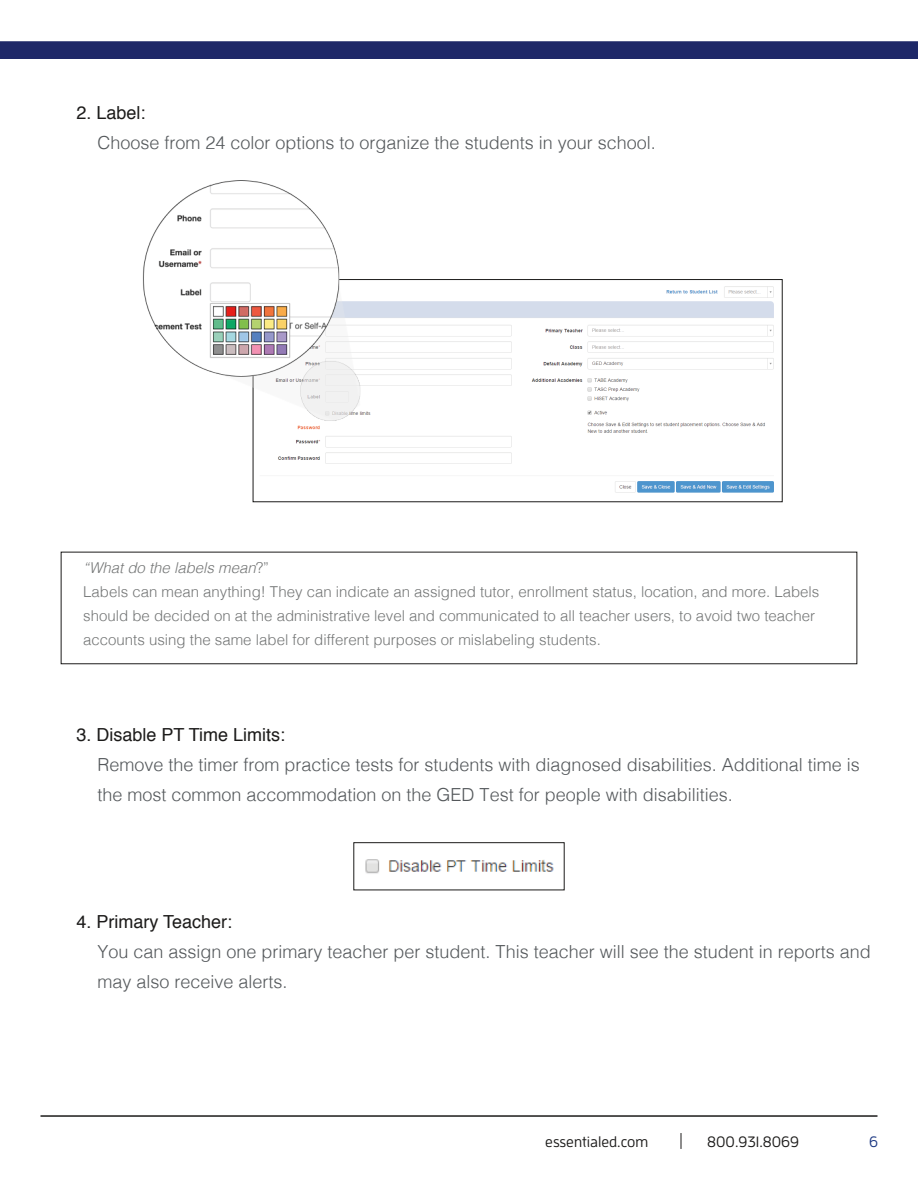
<style>
.page{position:relative;width:918px;height:1188px;background:#fff}
.page>*{position:absolute;margin:0;border:0;box-sizing:border-box;transform-origin:0 0}
.t1{font:300 18px/30px "Helvetica";color:#54585b}
.t2{font:18px "Helvetica";color:#1c1b1a}
.t3{font:300 15px/24px "Helvetica";color:#747676}
.t4{font:500 15px "Enzo OT";color:#1c1b1a}
.t5{font:500 15px "Enzo OT";color:#1d3983}
.s1{font-style:italic}
</style>
<div class="page">
<svg style="left:681px;top:1133px;width:1px;height:16px"></svg>
<hr style="left:40px;top:1115px;width:838px;height:2px;background:#1c1b1a">
<div style="left:0;top:42px;width:918px;height:16px;background:#1e2868"></div>
<div style="left:0;top:41px;width:918px;height:18px;border:2px solid #1e2868"></div>
<img style="left:469px;top:286px;width:305px;height:207px">
<img style="left:142px;top:180px;width:327px;height:323px">
<img style="left:365px;top:859px;width:189px;height:15px">
<p class="t2" style="left:76px;top:99px;width:71px">2. Label:</p>
<p class="t1" style="left:98px;top:127px;width:560px">Choose from 24 color options to organize the students in your school.</p>
<p class="t3" style="left:83px;top:555px;width:738px"><span class="s1">“What do the labels mean</span>?”<br>Labels can mean anything! They can indicate an assigned tutor, enrollment status, location, and more. Labels should be decided on at the administrative level and communicated to all teacher users, to avoid two teacher accounts using the same label for different purposes or mislabeling students.</p>
<p class="t2" style="left:76px;top:721px;width:210px">3. Disable PT Time Limits:</p>
<p class="t1" style="left:98px;top:748px;width:764px">Remove the timer from practice tests for students with diagnosed disabilities. Additional time is the most common accommodation on the GED Test for people with disabilities.</p>
<p class="t2" style="left:76px;top:908px;width:157px">4. Primary Teacher:</p>
<p class="t1" style="left:98px;top:935px;width:775px">You can assign one primary teacher per student. This teacher will see the student in reports and may also receive alerts.</p>
<p class="t4" style="left:545px;top:1133px;width:105px">essentialed.com</p>
<p class="t4" style="left:707px;top:1133px;width:93px">800.931.8069</p>
<p class="t5" style="left:869px;top:1133px;width:10px">6</p>
</div>
